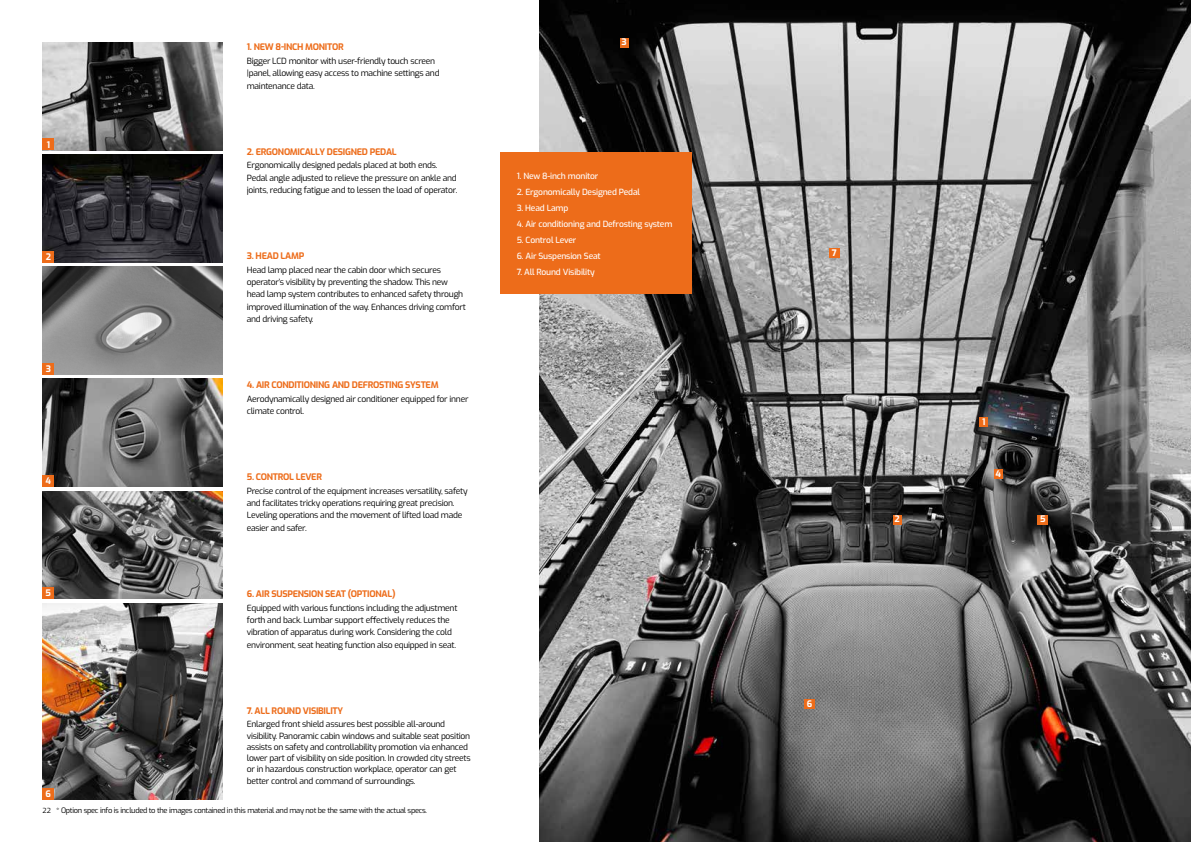
<style>
.page{position:relative;width:1191px;height:842px;background:#fff}
.page>*{position:absolute;margin:0;border:0;box-sizing:border-box;transform-origin:0 0}
.t1{font:700 9px "Exo";letter-spacing:-.03em;color:#ed6c1a}
.t2{font:700 9px "Exo";color:#fff}
.t3{font:8.5px/12.4px "Exo";letter-spacing:-.03em;color:#000}
.t4{font:500 8.5px "Exo";letter-spacing:-.02em;color:#fff}
.t5{font:7.5px "Exo";letter-spacing:-.04em;color:#000}
.t6{font:7px "Exo";color:#000}
</style>
<div class="page">
<img style="left:540px;top:0;width:651px;height:842px">
<div style="left:994px;top:469px;width:8px;height:10px;background:#ed6c1a"></div>
<div style="left:893px;top:515px;width:8px;height:9px;background:#ed6c1a"></div>
<div style="left:979px;top:417px;width:8px;height:10px;background:#ed6c1a"></div>
<div style="left:829px;top:248px;width:10px;height:10px;background:#ed6c1a"></div>
<div style="left:1037px;top:515px;width:11px;height:9px;background:#ed6c1a"></div>
<div style="left:804px;top:699px;width:10px;height:10px;background:#ed6c1a"></div>
<img style="left:43px;top:491px;width:180px;height:108px">
<div style="left:43px;top:587px;width:11px;height:12px;background:#ed6c1a"></div>
<img style="left:43px;top:603px;width:180px;height:196px">
<div style="left:43px;top:788px;width:11px;height:11px;background:#ed6c1a"></div>
<img style="left:43px;top:43px;width:180px;height:107px">
<div style="left:43px;top:139px;width:11px;height:11px;background:#ed6c1a"></div>
<img style="left:43px;top:379px;width:180px;height:107px">
<div style="left:43px;top:475px;width:11px;height:11px;background:#ed6c1a"></div>
<img style="left:43px;top:155px;width:180px;height:107px">
<img style="left:43px;top:267px;width:180px;height:107px">
<div style="left:43px;top:251px;width:11px;height:11px;background:#ed6c1a"></div>
<div style="left:620px;top:38px;width:8px;height:9px;background:#ed6c1a"></div>
<div style="left:500px;top:153px;width:191px;height:141px;background:#ed6c1a"></div>
<div style="left:43px;top:363px;width:11px;height:11px;background:#ed6c1a"></div>
<p class="t2" style="left:47px;top:138px;width:5px">1</p>
<p class="t2" style="left:46px;top:250px;width:7px">2</p>
<p class="t2" style="left:46px;top:362px;width:7px">3</p>
<p class="t2" style="left:46px;top:474px;width:7px">4</p>
<p class="t2" style="left:46px;top:586px;width:7px">5</p>
<p class="t2" style="left:46px;top:787px;width:7px">6</p>
<p class="t1" style="left:247px;top:41px;width:98px">1. NEW 8-INCH MONITOR</p>
<p class="t3" style="left:247px;top:54px;width:194px">Bigger LCD monitor with user-friendly touch screen |panel, allowing easy access to machine settings and maintenance data.</p>
<p class="t1" style="left:247px;top:145px;width:151px">2. ERGONOMICALLY DESIGNED PEDAL</p>
<p class="t3" style="left:247px;top:159px;width:212px">Ergonomically designed pedals placed at both ends.<br>Pedal angle adjusted to relieve the pressure on ankle and joints, reducing fatigue and to lessen the load of operator.</p>
<p class="t1" style="left:247px;top:249px;width:59px">3. HEAD LAMP</p>
<p class="t3" style="left:247px;top:263px;width:221px">Head lamp placed near the cabin door which secures operator’s visibility by preventing the shadow. This new head lamp system contributes to enhanced safety through improved illumination of the way. Enhances driving comfort and driving safety.</p>
<p class="t1" style="left:247px;top:378px;width:193px">4. AIR CONDITIONING AND DEFROSTING SYSTEM</p>
<p class="t3" style="left:247px;top:392px;width:223px">Aerodynamically designed air conditioner equipped for inner climate control.</p>
<p class="t1" style="left:247px;top:470px;width:77px">5. CONTROL LEVER</p>
<p class="t3" style="left:247px;top:484px;width:222px">Precise control of the equipment increases versatility, safety and facilitates tricky operations requiring great precision.<br>Leveling operations and the movement of lifted load made easier and safer.</p>
<p class="t1" style="left:247px;top:587px;width:150px">6. AIR SUSPENSION SEAT (OPTIONAL)</p>
<p class="t3" style="left:247px;top:601px;width:212px">Equipped with various functions including the adjustment forth and back. Lumbar support effectively reduces the vibration of apparatus during work. Considering the cold environment, seat heating function also equipped in seat.</p>
<p class="t1" style="left:247px;top:704px;width:98px">7. ALL ROUND VISIBILITY</p>
<p class="t3" style="left:247px;top:718px;width:225px;line-height:11.3px">Enlarged front shield assures best possible all-around visibility. Panoramic cabin windows and suitable seat position assists on safety and controllability promotion via enhanced lower part of visibility on side position. In crowded city streets or in hazardous construction workplace, operator can get better control and command of surroundings.</p>
<p class="t5" style="left:56px;top:805px;width:372px">* Option spec info is included to the images contained in this material and may not be the same with the actual specs.</p>
<p class="t6" style="left:43px;top:805px;width:10px">22</p>
<p class="t2" style="left:621px;top:36px;width:7px">3</p>
<p class="t4" style="left:517px;top:169px;width:83px">1. New 8-inch monitor</p>
<p class="t4" style="left:517px;top:185px;width:125px">2. Ergonomically Designed Pedal</p>
<p class="t4" style="left:517px;top:201px;width:53px">3. Head Lamp</p>
<p class="t4" style="left:517px;top:217px;width:157px">4. Air conditioning and Defrosting system</p>
<p class="t4" style="left:517px;top:233px;width:61px">5. Control Lever</p>
<p class="t4" style="left:517px;top:249px;width:85px">6. Air Suspension Seat</p>
<p class="t4" style="left:517px;top:265px;width:79px">7. All Round Visibility</p>
<p class="t2" style="left:831px;top:246px;width:6px">7</p>
<p class="t2" style="left:806px;top:697px;width:7px">6</p>
<p class="t2" style="left:894px;top:513px;width:7px">2</p>
<p class="t2" style="left:982px;top:415px;width:5px">1</p>
<p class="t2" style="left:995px;top:467px;width:7px">4</p>
<p class="t2" style="left:1040px;top:513px;width:7px">5</p>
</div>
